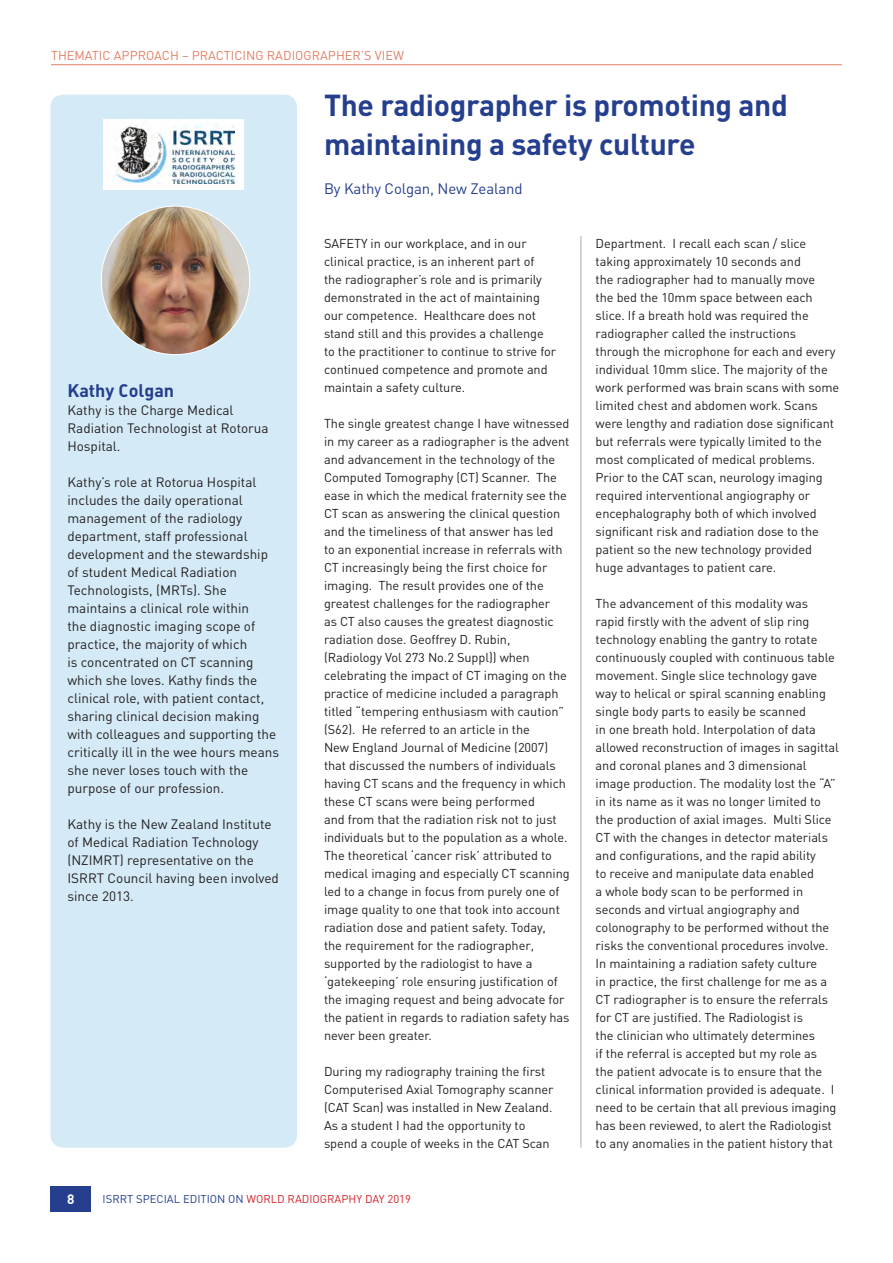
<style>
.page{position:relative;width:893px;height:1263px;background:#fff}
.page>*{position:absolute;margin:0;border:0;box-sizing:border-box;transform-origin:0 0}
.crédit_photo{font:700 30px/39px "DIN";letter-spacing:-.01em;color:#253f8e}
.txt_courant{font:700 18px "DIN";color:#253f8e}
.crédit_photo-2{font:15px "DIN";letter-spacing:-.01em;color:#253f8e}
.txt_courant-2{font:13.5px/18px "DIN";color:#231f20}
.t1{font:700 13.5px "DIN";color:#fff}
.crédit_photo-3{font:12.75px/18px "DIN";letter-spacing:-.005em;color:#231f20}
.t2{font:12.75px "DIN";color:#e18066}
.t3{font:11.25px "DIN";color:#d1232a}
.s1{color:#253f8e}
</style>
<div class="page">
<div style="left:51px;top:1186px;width:40px;height:26px;background:#253f8e"></div>
<hr style="left:51px;top:64px;width:791px;height:1px;background:#e18066">
<hr style="left:580px;top:236px;width:2px;height:912px;background:#c7c8ca">
<div style="left:50px;top:95px;width:247px;height:1053px;background:#d4eaf6;border-radius:13px"></div>
<img style="left:102px;top:206px;width:148px;height:149px">
<div style="left:104px;top:119px;width:140px;height:71px;background:#fff"></div>
<img style="left:115px;top:124px;width:119px;height:59px">
<p class="t2" style="left:51px;top:47px;width:354px">THEMATIC APPROACH – PRACTICING RADIOGRAPHER’S VIEW</p>
<p class="txt_courant" style="left:67px;top:379px;width:108px">Kathy Colgan</p>
<p class="txt_courant-2" style="left:67px;top:401px;width:203px">Kathy is the Charge Medical<br>Radiation Technologist at Rotorua<br>Hospital.</p>
<p class="txt_courant-2" style="left:67px;top:473px;width:213px">Kathy’s role at Rotorua Hospital includes the daily operational management of the radiology department, staff professional development and the stewardship of student Medical Radiation<br>Technologists, (MRTs). She maintains a clinical role within<br>the diagnostic imaging scope of practice, the majority of which<br>is concentrated on CT scanning which she loves. Kathy finds the clinical role, with patient contact, sharing clinical decision making with colleagues and supporting the critically ill in the wee hours means she never loses touch with the purpose of our profession.</p>
<p class="txt_courant-2" style="left:67px;top:814px;width:213px">Kathy is the New Zealand Institute of Medical Radiation Technology (NZIMRT) representative on the<br>ISRRT Council having been involved since 2013.</p>
<p class="crédit_photo" style="left:324px;top:84px;width:465px">The radiographer is promoting and maintaining a safety culture</p>
<p class="crédit_photo-2" style="left:324px;top:179px;width:200px">By Kathy Colgan, New Zealand</p>
<p class="crédit_photo-3" style="left:324px;top:234px;width:234px">SAFETY in our workplace, and in our clinical practice, is an inherent part of<br>the radiographer’s role and is primarily demonstrated in the act of maintaining our competence. Healthcare does not stand still and this provides a challenge to the practitioner to continue to strive for continued competence and promote and maintain a safety culture.</p>
<p class="crédit_photo-3" style="left:324px;top:414px;width:247px">The single greatest change I have witnessed in my career as a radiographer is the advent and advancement in the technology of the Computed Tomography (CT) Scanner. The ease in which the medical fraternity see the CT scan as answering the clinical question and the timeliness of that answer has led<br>to an exponential increase in referrals with CT increasingly being the first choice for imaging. The result provides one of the greatest challenges for the radiographer<br>as CT also causes the greatest diagnostic radiation dose. Geoffrey D. Rubin, (Radiology Vol 273 No.2 Suppl)) when celebrating the impact of CT imaging on the practice of medicine included a paragraph titled “tempering enthusiasm with caution” (S62). He referred to an article in the<br>New England Journal of Medicine (2007) that discussed the numbers of individuals having CT scans and the frequency in which these CT scans were being performed<br>and from that the radiation risk not to just individuals but to the population as a whole.<br>The theoretical ‘cancer risk’ attributed to medical imaging and especially CT scanning led to a change in focus from purely one of image quality to one that took into account radiation dose and patient safety. Today,<br>the requirement for the radiographer, supported by the radiologist to have a ‘gatekeeping’ role ensuring justification of the imaging request and being advocate for the patient in regards to radiation safety has never been greater.</p>
<p class="crédit_photo-3" style="left:324px;top:1062px;width:231px">During my radiography training the first Computerised Axial Tomography scanner (CAT Scan) was installed in New Zealand.<br>As a student I had the opportunity to spend a couple of weeks in the CAT Scan</p>
<p class="crédit_photo-3" style="left:596px;top:234px;width:245px">Department. I recall each scan / slice taking approximately 10 seconds and<br>the radiographer had to manually move<br>the bed the 10mm space between each slice. If a breath hold was required the radiographer called the instructions through the microphone for each and every individual 10mm slice. The majority of the work performed was brain scans with some limited chest and abdomen work. Scans were lengthy and radiation dose significant but referrals were typically limited to the most complicated of medical problems.<br>Prior to the CAT scan, neurology imaging required interventional angiography or encephalography both of which involved significant risk and radiation dose to the patient so the new technology provided huge advantages to patient care.</p>
<p class="crédit_photo-3" style="left:596px;top:594px;width:245px">The advancement of this modality was rapid firstly with the advent of slip ring technology enabling the gantry to rotate continuously coupled with continuous table movement. Single slice technology gave way to helical or spiral scanning enabling single body parts to easily be scanned<br>in one breath hold. Interpolation of data allowed reconstruction of images in sagittal and coronal planes and 3 dimensional image production. The modality lost the “A” in its name as it was no longer limited to the production of axial images. Multi Slice CT with the changes in detector materials and configurations, and the rapid ability<br>to receive and manipulate data enabled<br>a whole body scan to be performed in seconds and virtual angiography and colonography to be performed without the risks the conventional procedures involve.</p>
<p class="crédit_photo-3" style="left:596px;top:954px;width:242px">In maintaining a radiation safety culture<br>in practice, the first challenge for me as a CT radiographer is to ensure the referrals for CT are justified. The Radiologist is<br>the clinician who ultimately determines<br>if the referral is accepted but my role as the patient advocate is to ensure that the clinical information provided is adequate. I need to be certain that all previous imaging has been reviewed, to alert the Radiologist to any anomalies in the patient history that</p>
<p class="t1" style="left:67px;top:1190px;width:9px">8</p>
<p class="t3" style="left:103px;top:1192px;width:310px"><span class="s1">ISRRT SPECIAL EDITION ON</span> WORLD RADIOGRAPHY DAY 2019</p>
</div>
